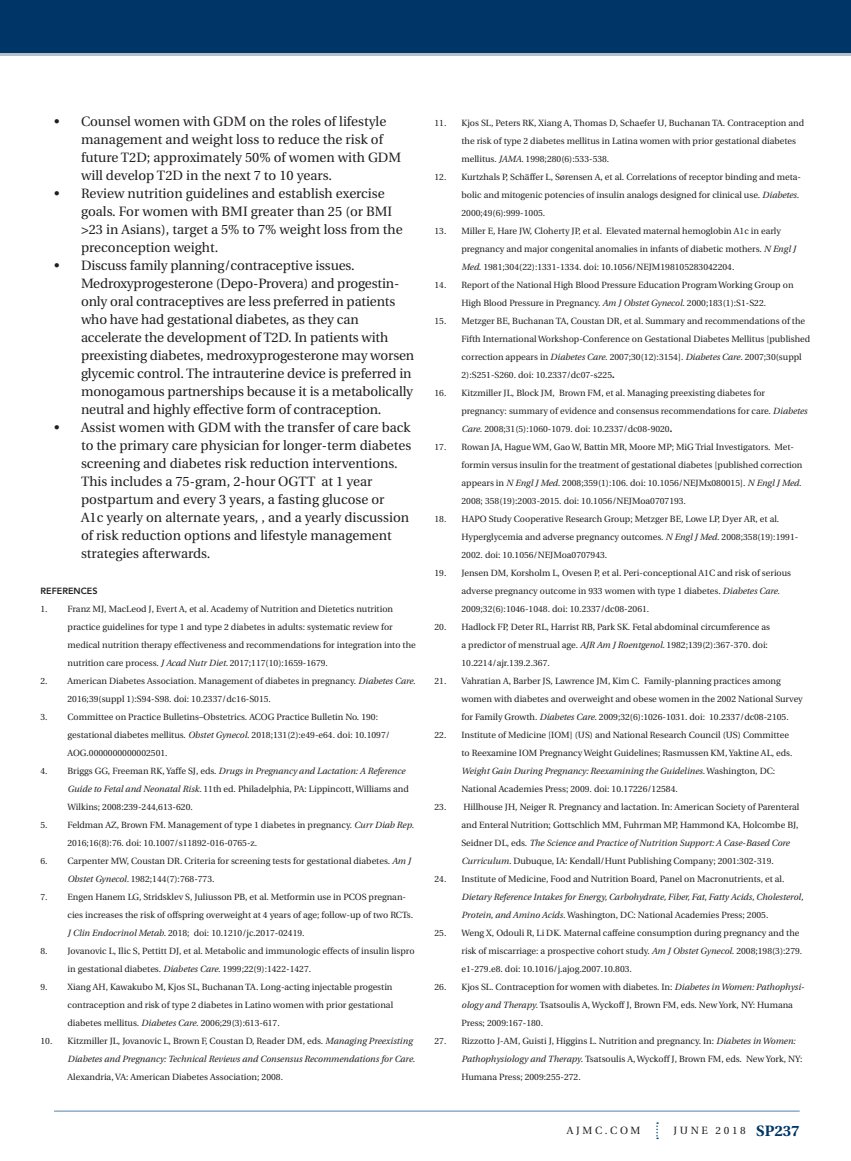
<style>
.page{position:relative;width:851px;height:1161px;background:#fff}
.page>*{position:absolute;margin:0;border:0;box-sizing:border-box;transform-origin:0 0}
.t1{font:13.5px/18px "Heuristica";color:#231f20}
.t2{font:10.5px "Heuristica";letter-spacing:.25em;color:#231f20}
.t3{font:9px/18px "Heuristica";color:#231f20}
.Reference_Head{font:800 9px "Avenir";color:#231f20}
.s1{font-style:italic}
.s2{font-weight:700}
.s3{font-weight:700;font-size:15px;color:#003667}
</style>
<div class="page">
<svg style="left:656px;top:1122px;width:2px;height:17px"></svg>
<div style="left:0;top:0;width:850px;height:54px;background:#003667"></div>
<hr style="left:0;top:53px;width:850px;height:3px;background:#b4bfcb">
<p class="t1" style="left:81px;top:113px;width:321px;text-indent:-27px">• Counsel women with GDM on the roles of lifestyle management and weight loss to reduce the risk of future T2D; approximately 50% of women with GDM will develop T2D in the next 7 to 10 years.</p>
<p class="t1" style="left:81px;top:185px;width:323px;text-indent:-27px">• Review nutrition guidelines and establish exercise goals. For women with BMI greater than 25 (or BMI &gt;23 in Asians), target a 5% to 7% weight loss from the preconception weight.</p>
<p class="t1" style="left:81px;top:257px;width:335px;text-indent:-27px">• Discuss family planning/contraceptive issues.<br>Medroxyprogesterone (Depo-Provera) and progestin&shy;only oral contraceptives are less preferred in patients who have had gestational diabetes, as they can accelerate the development of T2D. In patients with preexisting diabetes, medroxyprogesterone may worsen glycemic control. The intrauterine device is preferred in monogamous partnerships because it is a metabolically neutral and highly effective form of contraception.</p>
<p class="t1" style="left:81px;top:419px;width:332px;text-indent:-27px">• Assist women with GDM with the transfer of care back to the primary care physician for longer-term diabetes screening and diabetes risk reduction interventions.<br>This includes a 75-gram, 2-hour OGTT at 1 year postpartum and every 3 years, a fasting glucose or<br>A1c yearly on alternate years, , and a yearly discussion of risk reduction options and lifestyle management strategies afterwards.</p>
<p class="Reference_Head" style="left:40px;top:586px;width:58px">REFERENCES</p>
<p class="t3" style="left:68px;top:600px;width:350px;text-indent:-27px">1. Franz MJ, MacLeod J, Evert A, et al. Academy of Nutrition and Dietetics nutrition practice guidelines for type 1 and type 2 diabetes in adults: systematic review for medical nutrition therapy effectiveness and recommendations for integration into the nutrition care process. <span class="s1">J Acad Nutr Diet.</span> 2017;117(10):1659-1679.</p>
<p class="t3" style="left:68px;top:672px;width:349px;text-indent:-27px">2. American Diabetes Association. Management of diabetes in pregnancy. <span class="s1">Diabetes Care.<br></span>2016;39(suppl 1):S94-S98. doi: 10.2337/dc16-S015.</p>
<p class="t3" style="left:68px;top:708px;width:324px;text-indent:-27px">3. Committee on Practice Bulletins–Obstetrics. ACOG Practice Bulletin No. 190: gestational diabetes mellitus. <span class="s1">Obstet Gynecol.</span> 2018;131(2):e49-e64. doi: 10.1097/<br>AOG.0000000000002501.</p>
<p class="t3" style="left:68px;top:762px;width:343px;text-indent:-27px">4. Briggs GG, Freeman RK, Yaffe SJ, eds. <span class="s1">Drugs in Pregnancy and Lactation: A Reference<br>Guide to Fetal and Neonatal Risk.</span> 11th ed. Philadelphia, PA: Lippincott, Williams and<br>Wilkins; 2008:239-244,613-620.</p>
<p class="t3" style="left:68px;top:816px;width:348px;text-indent:-27px">5. Feldman AZ, Brown FM. Management of type 1 diabetes in pregnancy. <span class="s1">Curr Diab Rep</span>.<br>2016;16(8):76. doi: 10.1007/s11892-016-0765-z.</p>
<p class="t3" style="left:68px;top:852px;width:345px;text-indent:-27px">6. Carpenter MW, Coustan DR. Criteria for screening tests for gestational diabetes. <span class="s1">Am J<br>Obstet Gynecol.</span> 1982;144(7):768-773.</p>
<p class="t3" style="left:68px;top:888px;width:347px;text-indent:-27px">7. Engen Hanem LG, Stridsklev S, Juliusson PB, et al. Metformin use in PCOS pregnan&shy;cies increases the risk of offspring overweight at 4 years of age; follow-up of two RCTs.<br><span class="s1">J Clin Endocrinol Metab</span>. 2018; doi: 10.1210/jc.2017-02419.</p>
<p class="t3" style="left:68px;top:942px;width:348px;text-indent:-27px">8. Jovanovic L, Ilic S, Pettitt DJ, et al. Metabolic and immunologic effects of insulin lispro in gestational diabetes. <span class="s1">Diabetes Care.</span> 1999;22(9):1422-1427.</p>
<p class="t3" style="left:68px;top:978px;width:327px;text-align:justify;text-indent:-27px">9. Xiang AH, Kawakubo M, Kjos SL, Buchanan TA. Long-acting injectable progestin contraception and risk of type 2 diabetes in Latino women with prior gestational diabetes mellitus. <span class="s1">Diabetes Care.</span> 2006;29(3):613-617.</p>
<p class="t3" style="left:68px;top:1032px;width:349px;text-indent:-27px">10. Kitzmiller JL, Jovanovic L, Brown F, Coustan D, Reader DM, eds. <span class="s1">Managing Preexisting<br>Diabetes and Pregnancy: Technical Reviews and Consensus Recommendations for Care</span>.<br>Alexandria, VA: American Diabetes Association; 2008.</p>
<p class="t3" style="left:461px;top:114px;width:344px;text-indent:-27px">11. Kjos SL, Peters RK, Xiang A, Thomas D, Schaefer U, Buchanan TA. Contraception and the risk of type 2 diabetes mellitus in Latina women with prior gestational diabetes mellitus. <span class="s1">JAMA.</span> 1998;280(6):533-538.</p>
<p class="t3" style="left:461px;top:168px;width:341px;text-indent:-27px">12. Kurtzhals P, Schäffer L, Sørensen A, et al. Correlations of receptor binding and meta&shy;bolic and mitogenic potencies of insulin analogs designed for clinical use. <span class="s1">Diabetes.<br></span>2000;49(6):999-1005.</p>
<p class="t3" style="left:461px;top:222px;width:336px;text-indent:-27px">13. Miller E, Hare JW, Cloherty JP, et al. Elevated maternal hemoglobin A1c in early pregnancy and major congenital anomalies in infants of diabetic mothers. <span class="s1">N Engl J<br>Med.</span> 1981;304(22):1331-1334. doi: 10.1056/NEJM198105283042204.</p>
<p class="t3" style="left:434px;top:276px;width:360px;text-align:center">14. Report of the National High Blood Pressure Education Program Working Group on<br>High Blood Pressure in Pregnancy. <span class="s1">Am J Obstet Gynecol.</span> 2000;183(1):S1-S22.</p>
<p class="t3" style="left:461px;top:312px;width:350px;text-indent:-27px">15. Metzger BE, Buchanan TA, Coustan DR, et al. Summary and recommendations of the Fifth International Workshop-Conference on Gestational Diabetes Mellitus [published correction appears in <span class="s1">Diabetes Care.</span> 2007;30(12):3154]. <span class="s1">Diabetes Care.</span> 2007;30(suppl 2):S251-S260. doi: 10.2337/dc07-s225<span class="s2">.</span></p>
<p class="t3" style="left:461px;top:384px;width:347px;text-indent:-27px">16. Kitzmiller JL, Block JM, Brown FM, et al. Managing preexisting diabetes for pregnancy: summary of evidence and consensus recommendations for care. <span class="s1">Diabetes<br>Care.</span> 2008;31(5):1060-1079. doi: 10.2337/dc08-9020<span class="s2">.</span></p>
<p class="t3" style="left:461px;top:438px;width:342px;text-indent:-27px">17. Rowan JA, Hague WM, Gao W, Battin MR, Moore MP; MiG Trial Investigators. Met&shy;formin versus insulin for the treatment of gestational diabetes [published correction appears in <span class="s1">N Engl J Med.</span> 2008;359(1):106. doi: 10.1056/NEJMx080015]. <span class="s1">N Engl J Med.<br></span>2008; 358(19):2003-2015. doi: 10.1056/NEJMoa0707193.</p>
<p class="t3" style="left:461px;top:510px;width:338px;text-indent:-27px">18. HAPO Study Cooperative Research Group; Metzger BE, Lowe LP, Dyer AR, et al.<br>Hyperglycemia and adverse pregnancy outcomes. <span class="s1">N Engl J Med.</span> 2008;358(19):1991-<br>2002. doi: 10.1056/NEJMoa0707943.</p>
<p class="t3" style="left:461px;top:564px;width:331px;text-indent:-27px">19. Jensen DM, Korsholm L, Ovesen P, et al. Peri-conceptional A1C and risk of serious adverse pregnancy outcome in 933 women with type 1 diabetes. <span class="s1">Diabetes Care.<br></span>2009;32(6):1046-1048. doi: 10.2337/dc08-2061.</p>
<p class="t3" style="left:461px;top:618px;width:310px;text-indent:-27px">20. Hadlock FP, Deter RL, Harrist RB, Park SK. Fetal abdominal circumference as a predictor of menstrual age. <span class="s1">AJR Am J Roentgenol.</span> 1982;139(2):367-370. doi:<br>10.2214/ajr.139.2.367.</p>
<p class="t3" style="left:461px;top:672px;width:343px;text-indent:-27px">21. Vahratian A, Barber JS, Lawrence JM, Kim C. Family-planning practices among women with diabetes and overweight and obese women in the 2002 National Survey for Family Growth. <span class="s1">Diabetes Care.</span> 2009;32(6):1026-1031. doi: 10.2337/dc08-2105.</p>
<p class="t3" style="left:461px;top:726px;width:332px;text-indent:-27px">22. Institute of Medicine [IOM] (US) and National Research Council (US) Committee to Reexamine IOM Pregnancy Weight Guidelines; Rasmussen KM, Yaktine AL, eds.<br><span class="s1">Weight Gain During Pregnancy: Reexamining the Guidelines</span>. Washington, DC:<br>National Academies Press; 2009. doi: 10.17226/12584.</p>
<p class="t3" style="left:461px;top:798px;width:339px;text-indent:-27px">23. Hillhouse JH, Neiger R. Pregnancy and lactation. In: American Society of Parenteral and Enteral Nutrition; Gottschlich MM, Fuhrman MP, Hammond KA, Holcombe BJ, Seidner DL, eds. <span class="s1">The Science and Practice of Nutrition Support: A Case-Based Core Curriculum.</span> Dubuque, IA: Kendall/Hunt Publishing Company; 2001:302-319.</p>
<p class="t3" style="left:461px;top:870px;width:343px;text-indent:-27px">24. Institute of Medicine, Food and Nutrition Board, Panel on Macronutrients, et al.<br><span class="s1">Dietary Reference Intakes for Energy, Carbohydrate, Fiber, Fat, Fatty Acids, Cholesterol,<br>Protein, and Amino Acids.</span> Washington, DC: National Academies Press; 2005.</p>
<p class="t3" style="left:461px;top:924px;width:342px;text-indent:-27px">25. Weng X, Odouli R, Li DK. Maternal caffeine consumption during pregnancy and the risk of miscarriage: a prospective cohort study. <span class="s1">Am J Obstet Gynecol.</span> 2008;198(3):279. e1-279.e8. doi: 10.1016/j.ajog.2007.10.803.</p>
<p class="t3" style="left:461px;top:978px;width:344px;text-indent:-27px">26. Kjos SL. Contraception for women with diabetes. In: <span class="s1">Diabetes in Women: Pathophysi&shy;ology and Therapy</span>. Tsatsoulis A, Wyckoff J, Brown FM, eds. New York, NY: Humana<br>Press; 2009:167-180.</p>
<p class="t3" style="left:461px;top:1032px;width:342px;text-indent:-27px">27. Rizzotto J-AM, Guisti J, Higgins L. Nutrition and pregnancy. In: <span class="s1">Diabetes in Women:<br>Pathophysiology and Therapy</span>. Tsatsoulis A, Wyckoff J, Brown FM, eds. New York, NY:<br>Humana Press; 2009:255-272.</p>
<p class="t2" style="left:567px;top:1122px;width:75px">AJMC.COM</p>
<p class="t2" style="left:673px;top:1122px;width:128px">JUNE 2018 <span class="s3">SP237</span></p>
</div>
